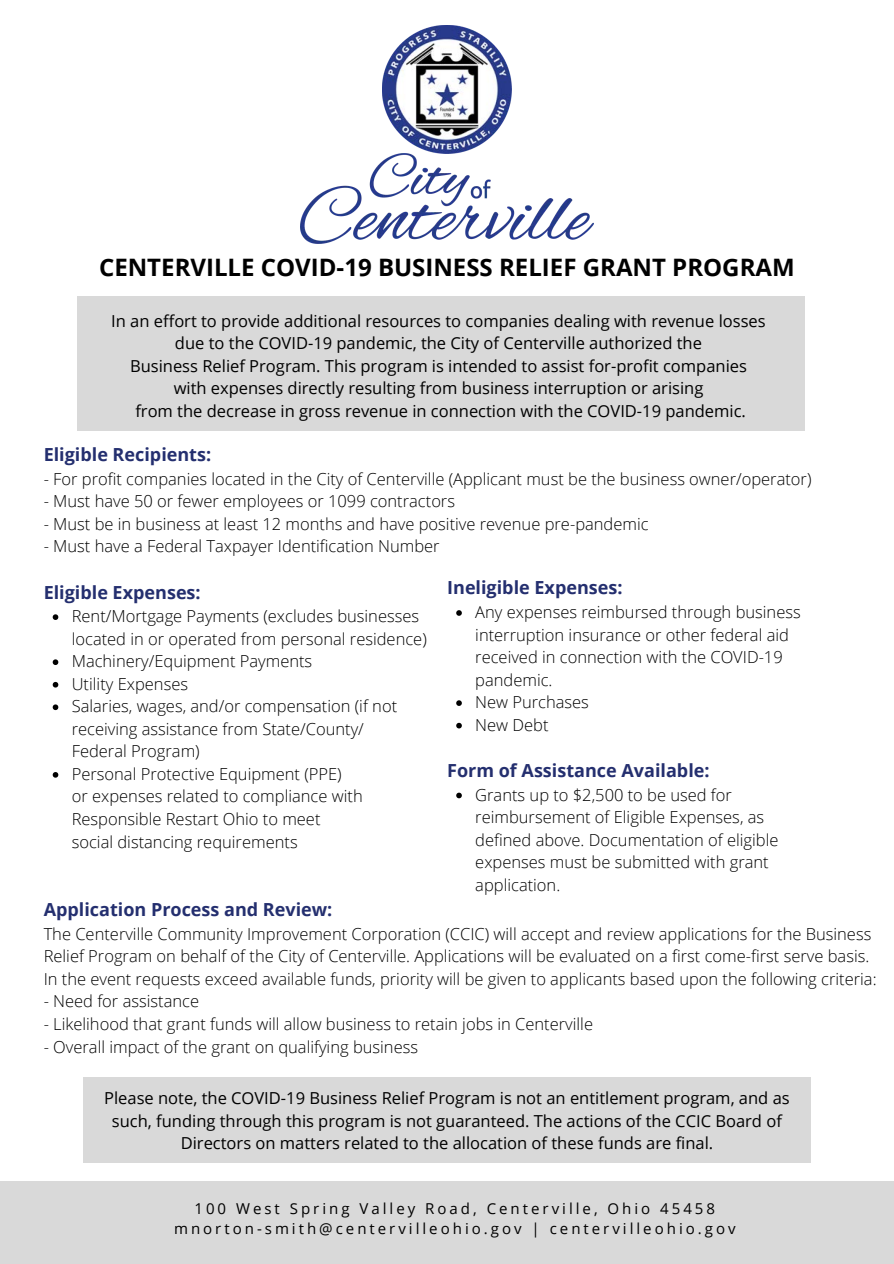
<style>
.page{position:relative;width:894px;height:1264px;background:#fff}
.page>*{position:absolute;margin:0;border:0;box-sizing:border-box;transform-origin:0 0}
.t1{font:700 24px "Open Sans";color:#000}
.t2{font:700 18px "Open Sans";color:#242f6f}
.t3{font:300 16.5px/22.5px "Open Sans";color:#000}
.t4{font:16.5px/22.5px "Open Sans";color:#000;text-align:center}
.t5{font:15px/20.2px "Open Sans";letter-spacing:.2em;color:#000;text-align:center}
</style>
<div class="page">
<div style="left:0;top:1180px;width:893px;height:83px;background:#d9d9d9"></div>
<img style="left:300px;top:154px;width:293px;height:90px">
<img style="left:383px;top:25px;width:128px;height:128px">
<svg style="left:53px;top:614px;width:5px;height:6px"></svg>
<svg style="left:53px;top:659px;width:5px;height:6px"></svg>
<svg style="left:53px;top:682px;width:5px;height:5px"></svg>
<svg style="left:53px;top:704px;width:5px;height:6px"></svg>
<svg style="left:53px;top:772px;width:5px;height:5px"></svg>
<svg style="left:456px;top:610px;width:5px;height:6px"></svg>
<svg style="left:456px;top:700px;width:5px;height:6px"></svg>
<svg style="left:456px;top:722px;width:5px;height:6px"></svg>
<svg style="left:456px;top:792px;width:5px;height:6px"></svg>
<div style="left:77px;top:346px;width:727px;height:85px;background:#d9d9d9"></div>
<div style="left:77px;top:296px;width:727px;height:84px;background:#d9d9d9"></div>
<div style="left:83px;top:1077px;width:727px;height:85px;background:#d9d9d9"></div>
<h1 class="t1" style="left:99px;top:250px;width:697px">CENTERVILLE COVID-19 BUSINESS RELIEF GRANT PROGRAM</h1>
<p class="t4" style="left:111px;top:309px;width:655px">In an effort to provide additional resources to companies dealing with revenue losses due to the COVID-19 pandemic, the City of Centerville authorized the<br>Business Relief Program. This program is intended to assist for-profit companies<br>with expenses directly resulting from business interruption or arising<br>from the decrease in gross revenue in connection with the COVID-19 pandemic.</p>
<p class="t2" style="left:44px;top:442px;width:169px">Eligible Recipients:</p>
<p class="t3" style="left:44px;top:467px;width:769px">- For profit companies located in the City of Centerville (Applicant must be the business owner/operator)</p>
<p class="t3" style="left:44px;top:489px;width:413px">- Must have 50 or fewer employees or 1099 contractors</p>
<p class="t3" style="left:44px;top:512px;width:606px">- Must be in business at least 12 months and have positive revenue pre-pandemic</p>
<p class="t3" style="left:44px;top:534px;width:397px">- Must have a Federal Taxpayer Identification Number</p>
<p class="t2" style="left:44px;top:579px;width:158px">Eligible Expenses:</p>
<p class="t3" style="left:72px;top:627px;width:356px">located in or operated from personal residence)</p>
<p class="t2" style="left:447px;top:575px;width:177px">Ineligible Expenses:</p>
<p class="t3" style="left:475px;top:600px;width:327px">Any expenses reimbursed through business interruption insurance or other federal aid received in connection with the COVID-19 pandemic.<br>New Purchases<br>New Debt</p>
<p class="t3" style="left:72px;top:604px;width:349px">Rent/Mortgage Payments (excludes businesses</p>
<p class="t3" style="left:72px;top:649px;width:327px">Machinery/Equipment Payments<br>Utility Expenses<br>Salaries, wages, and/or compensation (if not</p>
<p class="t3" style="left:72px;top:717px;width:293px">receiving assistance from State/County/<br>Federal Program)</p>
<p class="t3" style="left:72px;top:784px;width:292px">or expenses related to compliance with<br>Responsible Restart Ohio to meet social distancing requirements</p>
<p class="t2" style="left:447px;top:757px;width:264px">Form of Assistance Available:</p>
<p class="t3" style="left:72px;top:762px;width:271px">Personal Protective Equipment (PPE)</p>
<p class="t3" style="left:475px;top:783px;width:305px">Grants up to $2,500 to be used for reimbursement of Eligible Expenses, as defined above. Documentation of eligible expenses must be submitted with grant application.</p>
<p class="t2" style="left:44px;top:897px;width:290px">Application Process and Review:</p>
<p class="t3" style="left:44px;top:922px;width:834px">The Centerville Community Improvement Corporation (CCIC) will accept and review applications for the Business<br>Relief Program on behalf of the City of Centerville. Applications will be evaluated on a first come-first serve basis.<br>In the event requests exceed available funds, priority will be given to applicants based upon the following criteria:</p>
<p class="t3" style="left:44px;top:989px;width:157px">- Need for assistance</p>
<p class="t3" style="left:44px;top:1012px;width:550px">- Likelihood that grant funds will allow business to retain jobs in Centerville</p>
<p class="t3" style="left:44px;top:1034px;width:376px">- Overall impact of the grant on qualifying business</p>
<p class="t4" style="left:104px;top:1086px;width:686px">Please note, the COVID-19 Business Relief Program is not an entitlement program, and as such, funding through this program is not guaranteed. The actions of the CCIC Board of<br>Directors on matters related to the allocation of these funds are final.</p>
<p class="t5" style="left:174px;top:1198px;width:563px">100 West Spring Valley Road, Centerville, Ohio 45458 mnorton-smith@centervilleohio.gov | centervilleohio.gov</p>
</div>
